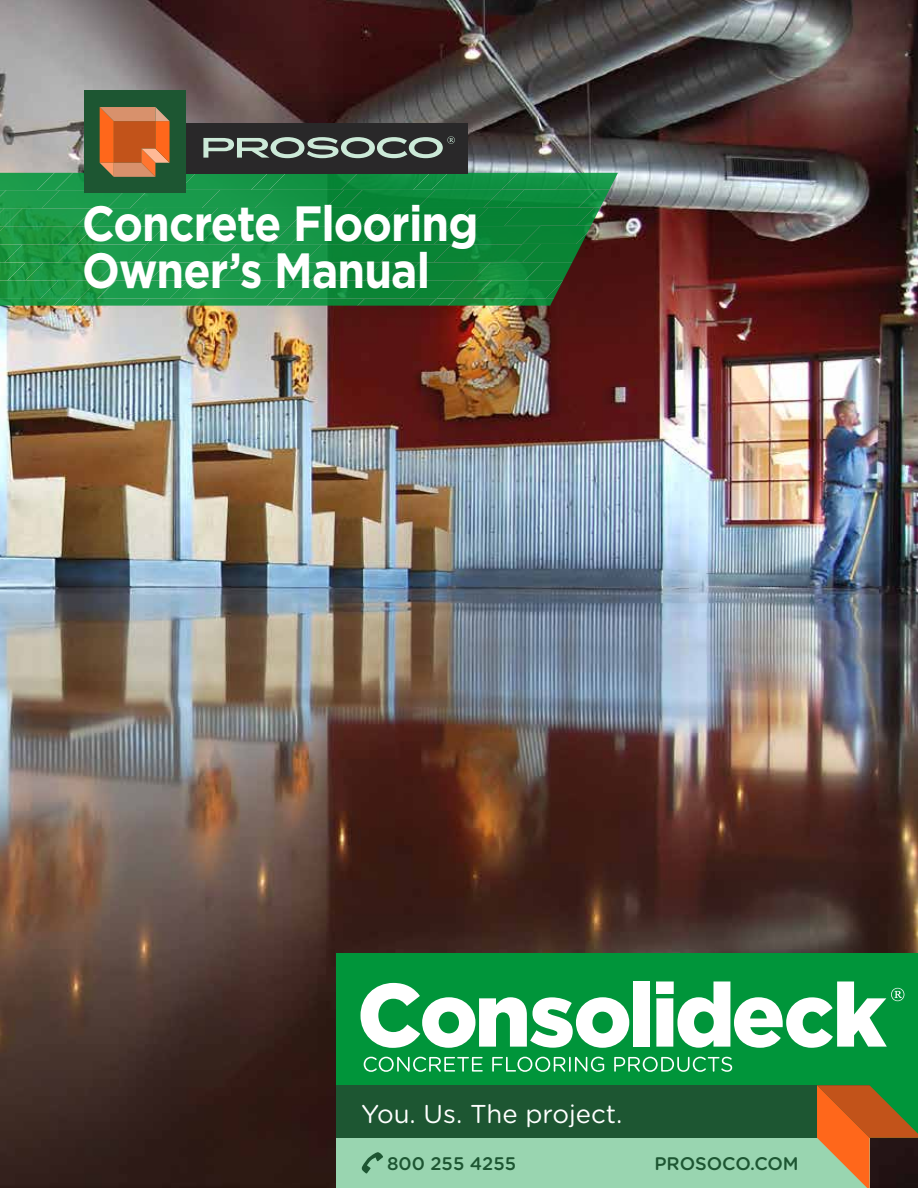
<style>
.page{position:relative;width:918px;height:1188px;background:#fff}
.page>*{position:absolute;margin:0;border:0;box-sizing:border-box;transform-origin:0 0}
.t1{font:700 49.5px/47.7px "Gotham";letter-spacing:-.02em;color:#fff;scale:.9 1}
.t2{font:25.8px "Gotham Rounded";color:#fff}
.t3{font:500 18.3px "Gotham Rounded";color:#1d5632}
</style>
<div class="page">
<img style="left:0;top:0;width:918px;height:1188px">
<img style="left:6px;top:190px;width:36px;height:18px">
<img style="left:4px;top:208px;width:72px;height:18px">
<img style="left:42px;top:190px;width:66px;height:18px">
<img style="left:74px;top:173px;width:10px;height:17px">
<img style="left:0;top:208px;width:4px;height:18px">
<img style="left:0;top:190px;width:6px;height:18px">
<img style="left:0;top:173px;width:37px;height:17px">
<img style="left:37px;top:173px;width:37px;height:17px">
<img style="left:23px;top:244px;width:35px;height:19px">
<img style="left:25px;top:263px;width:72px;height:18px">
<img style="left:58px;top:244px;width:72px;height:19px">
<img style="left:95px;top:226px;width:52px;height:18px">
<img style="left:0;top:263px;width:25px;height:18px">
<img style="left:0;top:244px;width:23px;height:19px">
<img style="left:0;top:226px;width:58px;height:18px">
<img style="left:130px;top:262px;width:19px;height:1px">
<img style="left:76px;top:208px;width:36px;height:18px">
<img style="left:79px;top:299px;width:52px;height:7px">
<img style="left:0;top:299px;width:43px;height:7px">
<img style="left:0;top:281px;width:58px;height:18px">
<img style="left:61px;top:281px;width:18px;height:18px">
<img style="left:97px;top:263px;width:52px;height:18px">
<img style="left:79px;top:281px;width:18px;height:18px">
<img style="left:97px;top:281px;width:1px;height:18px">
<img style="left:43px;top:299px;width:36px;height:7px">
<img style="left:58px;top:226px;width:37px;height:18px">
<img style="left:220px;top:190px;width:35px;height:18px">
<img style="left:218px;top:208px;width:72px;height:18px">
<img style="left:255px;top:190px;width:71px;height:18px">
<img style="left:287px;top:174px;width:54px;height:16px">
<div style="left:128px;top:208px;width:90px;height:18px;background:#199a4b"></div>
<img style="left:108px;top:193px;width:22px;height:15px">
<img style="left:130px;top:190px;width:90px;height:18px">
<img style="left:186px;top:174px;width:65px;height:16px">
<img style="left:326px;top:190px;width:19px;height:18px">
<img style="left:251px;top:174px;width:36px;height:16px">
<img style="left:236px;top:244px;width:54px;height:18px">
<img style="left:239px;top:262px;width:72px;height:18px">
<img style="left:308px;top:226px;width:54px;height:18px">
<img style="left:149px;top:262px;width:90px;height:18px">
<img style="left:147px;top:226px;width:53px;height:18px">
<img style="left:129px;top:244px;width:18px;height:18px">
<img style="left:147px;top:244px;width:89px;height:18px">
<img style="left:200px;top:226px;width:72px;height:18px">
<img style="left:304px;top:244px;width:77px;height:18px">
<img style="left:290px;top:208px;width:72px;height:18px">
<img style="left:293px;top:299px;width:54px;height:7px">
<img style="left:131px;top:299px;width:54px;height:7px">
<img style="left:185px;top:299px;width:72px;height:7px">
<img style="left:188px;top:280px;width:84px;height:19px">
<img style="left:98px;top:280px;width:90px;height:19px">
<img style="left:275px;top:280px;width:18px;height:19px">
<img style="left:311px;top:262px;width:72px;height:18px">
<img style="left:293px;top:280px;width:18px;height:19px">
<img style="left:311px;top:280px;width:116px;height:19px">
<img style="left:257px;top:299px;width:36px;height:7px">
<img style="left:272px;top:226px;width:36px;height:18px">
<img style="left:345px;top:190px;width:72px;height:18px">
<svg style="left:345px;top:208px;width:17px;height:1px"></svg>
<img style="left:362px;top:208px;width:18px;height:18px">
<img style="left:380px;top:208px;width:72px;height:18px">
<img style="left:417px;top:190px;width:66px;height:18px">
<img style="left:449px;top:173px;width:53px;height:17px">
<img style="left:341px;top:174px;width:72px;height:16px">
<img style="left:413px;top:174px;width:36px;height:16px">
<img style="left:381px;top:244px;width:53px;height:18px">
<img style="left:383px;top:262px;width:18px;height:18px">
<img style="left:401px;top:262px;width:72px;height:18px">
<img style="left:434px;top:244px;width:70px;height:18px">
<img style="left:470px;top:226px;width:53px;height:18px">
<img style="left:362px;top:226px;width:72px;height:18px">
<img style="left:452px;top:208px;width:36px;height:18px">
<img style="left:455px;top:299px;width:52px;height:7px">
<img style="left:347px;top:299px;width:72px;height:7px">
<img style="left:437px;top:280px;width:37px;height:19px">
<img style="left:473px;top:262px;width:52px;height:18px">
<img style="left:455px;top:281px;width:18px;height:18px">
<img style="left:473px;top:281px;width:34px;height:18px">
<img style="left:419px;top:299px;width:36px;height:7px">
<img style="left:434px;top:226px;width:36px;height:18px">
<img style="left:596px;top:190px;width:22px;height:18px">
<img style="left:594px;top:208px;width:24px;height:18px">
<img style="left:504px;top:208px;width:90px;height:18px">
<img style="left:502px;top:173px;width:53px;height:17px">
<img style="left:483px;top:190px;width:23px;height:18px">
<img style="left:506px;top:190px;width:90px;height:18px">
<img style="left:555px;top:173px;width:63px;height:17px">
<img style="left:612px;top:244px;width:6px;height:18px">
<img style="left:615px;top:262px;width:3px;height:6px">
<svg style="left:615px;top:268px;width:3px;height:12px"></svg>
<img style="left:525px;top:262px;width:90px;height:18px">
<img style="left:523px;top:226px;width:53px;height:18px">
<img style="left:504px;top:244px;width:19px;height:18px">
<img style="left:523px;top:244px;width:89px;height:18px">
<img style="left:576px;top:226px;width:42px;height:18px">
<img style="left:507px;top:298px;width:54px;height:8px">
<img style="left:561px;top:298px;width:57px;height:8px">
<img style="left:564px;top:280px;width:54px;height:18px">
<img style="left:474px;top:280px;width:90px;height:18px">
<div style="left:336px;top:953px;width:582px;height:185px;background:#00953a"></div>
<div style="left:336px;top:1085px;width:534px;height:53px;background:#1d5632"></div>
<div style="left:336px;top:1138px;width:534px;height:50px;background:#99d5b0"></div>
<svg style="left:817px;top:1085px;width:101px;height:103px"></svg>
<svg style="left:361px;top:1152px;width:22px;height:22px"></svg>
<svg style="left:364px;top:1057px;width:119px;height:15px"></svg>
<svg style="left:492px;top:1057px;width:112px;height:15px"></svg>
<svg style="left:614px;top:1057px;width:118px;height:15px"></svg>
<svg style="left:361px;top:983px;width:268px;height:65px"></svg>
<div style="left:633px;top:981px;width:17px;height:66px;background:#fff"></div>
<svg style="left:656px;top:981px;width:248px;height:67px"></svg>
<div style="left:139px;top:123px;width:328px;height:51px;background:#292829"></div>
<div style="left:84px;top:91px;width:102px;height:102px;background:#1d5632"></div>
<svg style="left:100px;top:107px;width:70px;height:70px;background:#cb6f39"></svg>
<svg style="left:203px;top:136px;width:252px;height:22px"></svg>
<p class="t1" style="left:82px;top:199px;width:442px">Concrete Flooring<br>Owner’s Manual</p>
<p class="t2" style="left:361px;top:1096px;width:263px">You. Us. The project.</p>
<p class="t3" style="left:387px;top:1150px;width:131px">800 255 4255</p>
<p class="t3" style="left:654px;top:1150px;width:146px">PROSOCO.COM</p>
</div>
